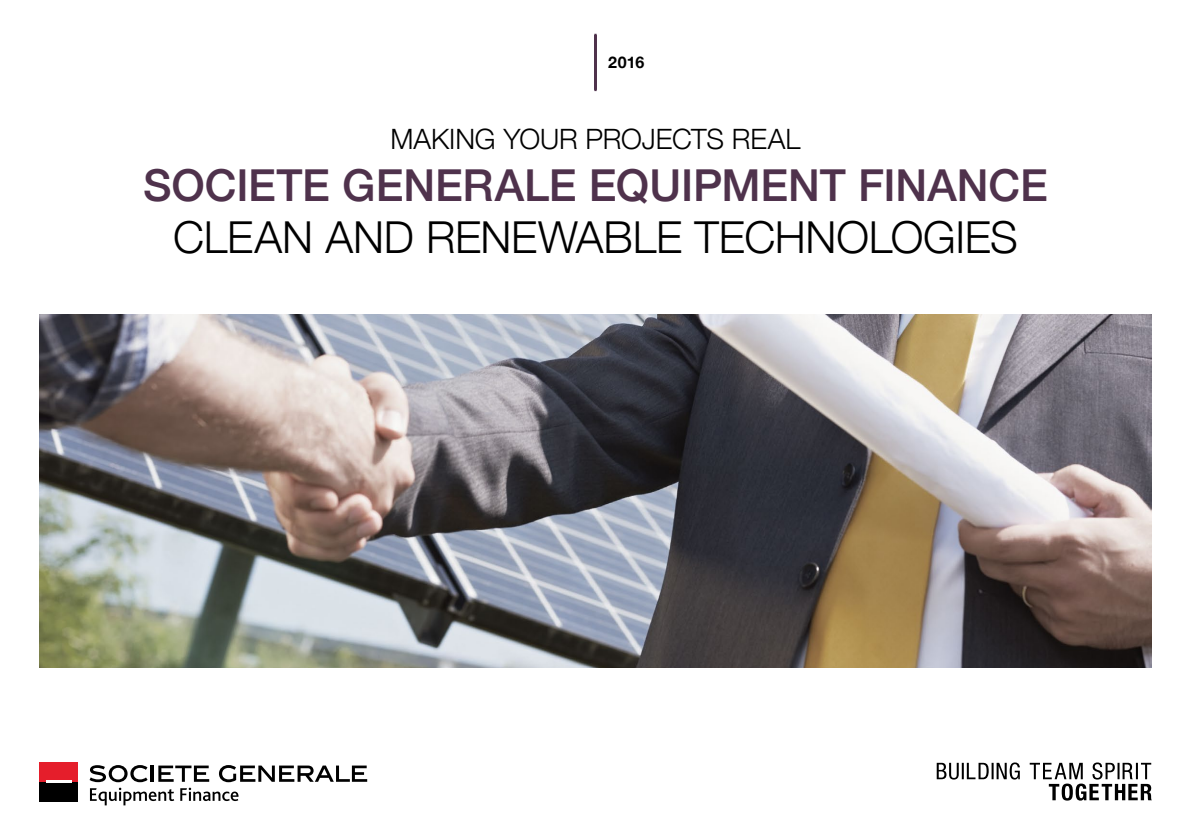
<style>
.page{position:relative;width:1191px;height:840px;background:#fff}
.page>*{position:absolute;margin:0;border:0;box-sizing:border-box;transform-origin:0 0}
.t1{font:500 44px "Helvetica Neue";letter-spacing:-.005em;color:#4f324c}
.t2{font:300 44px "Helvetica Neue";letter-spacing:-.005em;color:#000}
.t3{font:300 28px "Helvetica Neue";letter-spacing:-.005em;color:#000}
.t4{font:700 16px "Helvetica Neue";color:#000}
</style>
<div class="page">
<img style="left:39px;top:314px;width:1112px;height:353px">
<svg style="left:936px;top:762px;width:83px;height:17px"></svg>
<svg style="left:1029px;top:762px;width:122px;height:38px"></svg>
<div style="left:39px;top:762px;width:39px;height:19px;background:#e51e2b"></div>
<div style="left:39px;top:781px;width:39px;height:19px;background:#000"></div>
<hr style="left:46px;top:780px;width:25px;height:2px;background:#fff">
<svg style="left:90px;top:765px;width:58px;height:16px"></svg>
<hr style="left:151px;top:765px;width:3px;height:16px;background:#000">
<svg style="left:158px;top:765px;width:51px;height:16px"></svg>
<svg style="left:219px;top:765px;width:148px;height:16px"></svg>
<svg style="left:90px;top:787px;width:84px;height:18px"></svg>
<svg style="left:180px;top:787px;width:58px;height:13px"></svg>
<div style="left:594px;top:34px;width:2px;height:57px;border:2px solid #4f324c"></div>
<p class="t4" style="left:608px;top:50px;width:38px">2016</p>
<p class="t3" style="left:390px;top:116px;width:412px">MAKING YOUR PROJECTS REAL</p>
<p class="t1" style="left:143px;top:150px;width:906px">SOCIETE GENERALE EQUIPMENT FINANCE</p>
<p class="t2" style="left:173px;top:202px;width:846px">CLEAN AND RENEWABLE TECHNOLOGIES</p>
</div>
